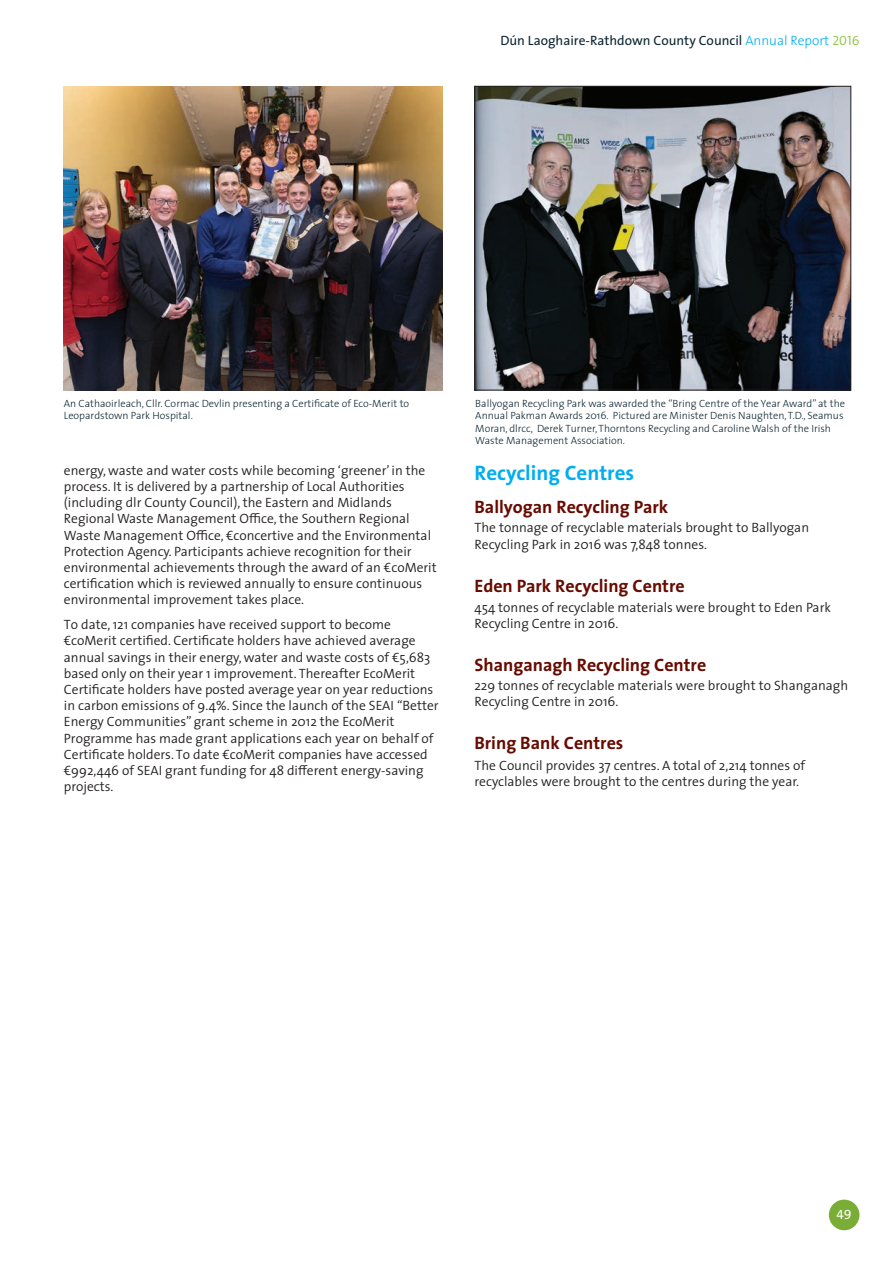
<style>
.page{position:relative;width:894px;height:1264px;background:#fff}
.page>*{position:absolute;margin:0;border:0;box-sizing:border-box;transform-origin:0 0}
.t1{font:700 21px "The Sans";color:#00aeef}
.t2{font:700 18px "The Sans";color:#670b00}
.t3{font:300 13.5px/16.2px "The Sans";color:#231f20}
.t4{font:13.5px "The Sans";color:#0e2531}
.t5{font:13.5px "The Sans Regular Caps";color:#fff}
.t6{font:300 10.5px/12.6px "The Sans";color:#0e2531}
.s1{font-weight:300;color:#00aeef}
.s2{font-family:"The Sans Semi Light Caps";color:#8bc63e}
</style>
<div class="page">
<img style="left:476px;top:88px;width:372px;height:300px">
<div style="left:474px;top:86px;width:376px;height:304px;border:1px solid #231f20"></div>
<img style="left:64px;top:86px;width:378px;height:304px">
<div style="left:828px;top:1199px;width:31px;height:31px;background:#79ad36;border-radius:50%"></div>
<p class="t4" style="left:500px;top:29px;width:360px">Dún Laoghaire-Rathdown County Council <span class="s1">Annual Report</span> <span class="s2">2016</span></p>
<p class="t6" style="left:64px;top:396px;width:347px">An Cathaoirleach, Cllr. Cormac Devlin presenting a Certificate of Eco-Merit to<br>Leopardstown Park Hospital.</p>
<p class="t3" style="left:64px;top:462px;width:374px">energy, waste and water costs while becoming ‘greener’ in the process. It is delivered by a partnership of Local Authorities (including dlr County Council), the Eastern and Midlands Regional Waste Management Office, the Southern Regional Waste Management Office, €concertive and the Environmental Protection Agency. Participants achieve recognition for their environmental achievements through the award of an €coMerit certification which is reviewed annually to ensure continuous environmental improvement takes place.</p>
<p class="t3" style="left:64px;top:616px;width:376px">To date, 121 companies have received support to become €coMerit certified. Certificate holders have achieved average annual savings in their energy, water and waste costs of €5,683 based only on their year 1 improvement. Thereafter EcoMerit Certificate holders have posted average year on year reductions in carbon emissions of 9.4%. Since the launch of the SEAI “Better Energy Communities” grant scheme in 2012 the EcoMerit Programme has made grant applications each year on behalf of Certificate holders. To date €coMerit companies have accessed €992,446 of SEAI grant funding for 48 different energy-saving projects.</p>
<p class="t6" style="left:475px;top:396px;width:371px">Ballyogan Recycling Park was awarded the “Bring Centre of the Year Award” at the Annual Pakman Awards 2016. Pictured are Minister Denis Naughten, T.D., Seamus Moran, dlrcc, Derek Turner, Thorntons Recycling and Caroline Walsh of the Irish Waste Management Association.</p>
<h1 class="t1" style="left:474px;top:456px;width:161px">Recycling Centres</h1>
<h2 class="t2" style="left:474px;top:492px;width:195px">Ballyogan Recycling Park</h2>
<p class="t3" style="left:474px;top:519px;width:336px">The tonnage of recyclable materials brought to Ballyogan<br>Recycling Park in 2016 was 7,848 tonnes.</p>
<h2 class="t2" style="left:474px;top:570px;width:212px">Eden Park Recycling Centre</h2>
<p class="t3" style="left:474px;top:599px;width:358px">454 tonnes of recyclable materials were brought to Eden Park<br>Recycling Centre in 2016.</p>
<h2 class="t2" style="left:474px;top:650px;width:233px">Shanganagh Recycling Centre</h2>
<p class="t3" style="left:474px;top:677px;width:375px">229 tonnes of recyclable materials were brought to Shanganagh<br>Recycling Centre in 2016.</p>
<h2 class="t2" style="left:474px;top:728px;width:150px">Bring Bank Centres</h2>
<p class="t3" style="left:474px;top:756px;width:332px">The Council provides 37 centres. A total of 2,214 tonnes of recyclables were brought to the centres during the year.</p>
<p class="t5" style="left:836px;top:1207px;width:17px">49</p>
</div>
